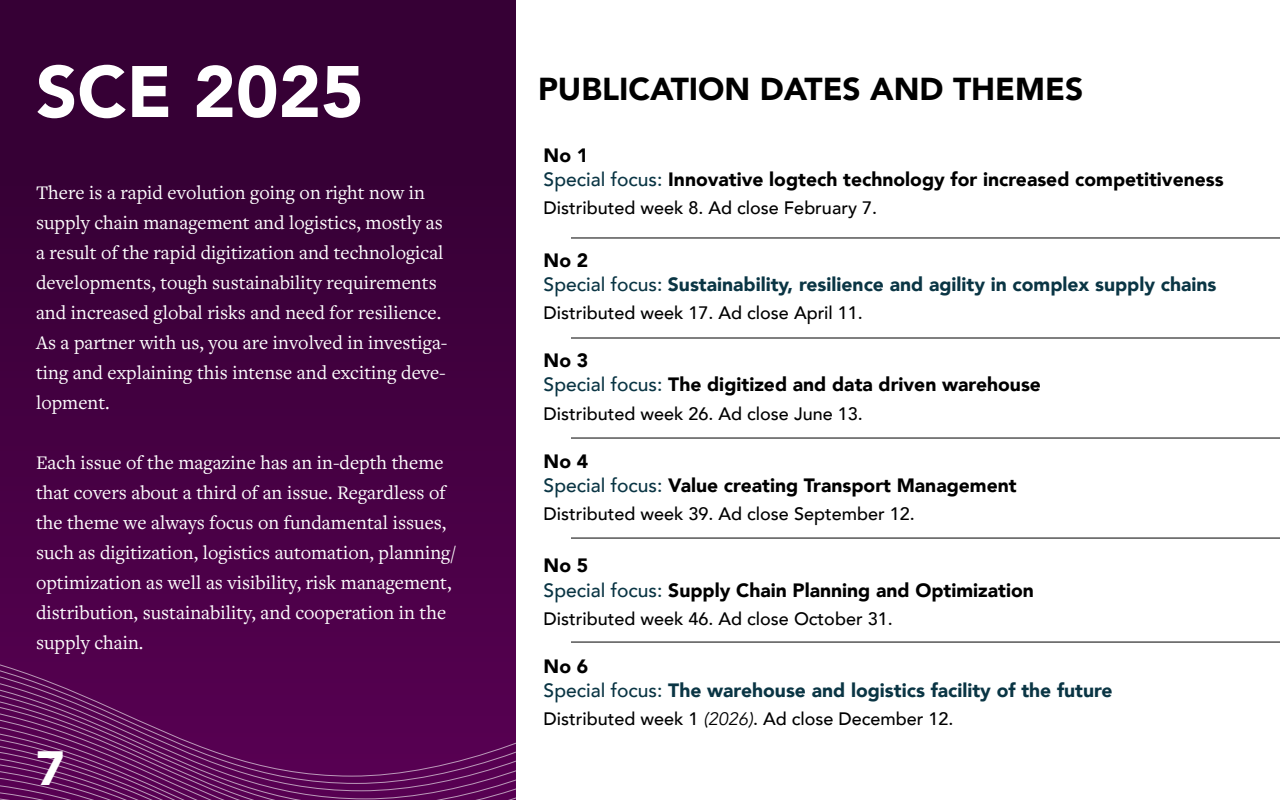
<style>
.page{position:relative;width:1280px;height:800px;background:#fff}
.page>*{position:absolute;margin:0;border:0;box-sizing:border-box;transform-origin:0 0}
.t1{font:900 72px "Avenir";color:#fff}
.t2{font:900 48px "Avenir";color:#fff}
.t3{font:900 31.7px "Avenir";color:#000}
.t4{font:20px/30px "Freight Text Pro";color:#fff}
.t5{font:900 19.3px/24.1px "Avenir";color:#000}
.t6{font:900 19.3px/24.1px "Avenir";color:#0a3544}
.t7{font:500 18px "Avenir";color:#000}
.s1{font-weight:500;color:#0a3544}
.s2{color:#000}
.s3{font-weight:500}
.s4{font-weight:400;font-style:italic}
</style>
<div class="page">
<div style="left:0;top:0;width:516px;height:800px;background:linear-gradient(to right,#3d003b,#3d003b)"></div>
<hr style="left:571px;top:238px;width:709px;height:1px;background:#000">
<hr style="left:571px;top:338px;width:709px;height:1px;background:#000">
<hr style="left:571px;top:438px;width:709px;height:1px;background:#000">
<hr style="left:571px;top:538px;width:709px;height:1px;background:#000">
<hr style="left:571px;top:642px;width:709px;height:1px;background:#000">
<div style="left:0;top:550px;width:516px;height:49px;background:#4c0048"></div>
<svg style="left:0;top:599px;width:516px;height:201px;background:#580753"></svg>
<h1 class="t1" style="left:36px;top:62px;width:329px">SCE 2025</h1>
<h3 class="t3" style="left:538px;top:75px;width:547px">PUBLICATION DATES AND THEMES</h3>
<p class="t4" style="left:36px;top:180px;width:413px">There is a rapid evolution going on right now in supply chain management and logistics, mostly as a result of the rapid digitization and technological developments, tough sustainability requirements and increased global risks and need for resilience.<br>As a partner with us, you are involved in investiga&shy;ting and explaining this intense and exciting deve&shy;lopment.</p>
<p class="t4" style="left:36px;top:450px;width:422px">Each issue of the magazine has an in-depth theme that covers about a third of an issue. Regardless of the theme we always focus on fundamental issues, such as digitization, logistics automation, planning/ optimization as well as visibility, risk management, distribution, sustainability, and cooperation in the supply chain.</p>
<h2 class="t2" style="left:36px;top:748px;width:30px">7</h2>
<p class="t5" style="left:544px;top:145px;width:682px">No 1<br><span class="s1">Special focus:</span> Innovative logtech technology for increased competitiveness</p>
<p class="t7" style="left:544px;top:201px;width:335px">Distributed week 8. Ad close February 7.</p>
<p class="t6" style="left:544px;top:250px;width:674px"><span class="s2">No 2<br></span><span class="s3">Special focus:</span> Sustainability, resilience and agility in complex supply chains</p>
<p class="t7" style="left:544px;top:305px;width:321px">Distributed week 17. Ad close April 11.</p>
<p class="t5" style="left:544px;top:350px;width:499px">No 3<br><span class="s1">Special focus:</span> The digitized and data driven warehouse</p>
<p class="t7" style="left:544px;top:406px;width:321px">Distributed week 26. Ad close June 13.</p>
<p class="t5" style="left:544px;top:451px;width:475px">No 4<br><span class="s1">Special focus:</span> Value creating Transport Management</p>
<p class="t7" style="left:544px;top:506px;width:373px">Distributed week 39. Ad close September 12.</p>
<p class="t5" style="left:544px;top:555px;width:492px">No 5<br><span class="s1">Special focus:</span> Supply Chain Planning and Optimization</p>
<p class="t7" style="left:544px;top:611px;width:351px">Distributed week 46. Ad close October 31.</p>
<p class="t6" style="left:544px;top:656px;width:571px"><span class="s2">No 6<br></span><span class="s3">Special focus:</span> The warehouse and logistics facility of the future</p>
<p class="t7" style="left:544px;top:711px;width:411px">Distributed week 1 <span class="s4">(2026)</span>. Ad close December 12.</p>
</div>
